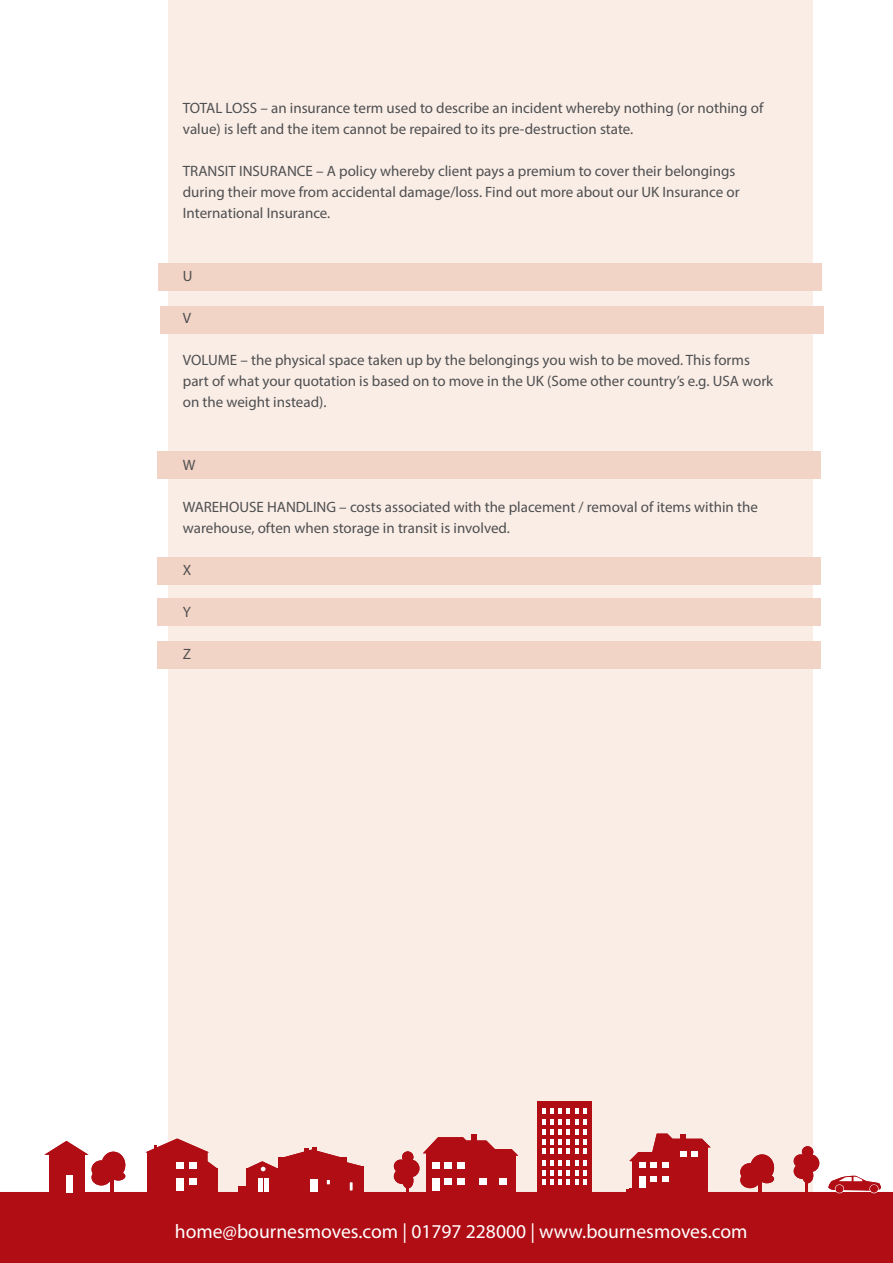
<style>
.page{position:relative;width:893px;height:1263px;background:#fff}
.page>*{position:absolute;margin:0;border:0;box-sizing:border-box;transform-origin:0 0}
.t1{font:19.65px "Myriad Pro";color:#fff}
.t2{font:18px "Myriad Pro";color:#fff}
.t3{font:15px/21px "Myriad Pro";color:#4e4f50}
</style>
<div class="page">
<div style="left:168px;top:0;width:644px;height:1263px;background:#faede6"></div>
<div style="left:159px;top:263px;width:663px;height:28px;background:#f2d4c6"></div>
<div style="left:160px;top:306px;width:663px;height:27px;background:#f2d4c6"></div>
<div style="left:157px;top:451px;width:664px;height:28px;background:#f2d4c6"></div>
<div style="left:157px;top:557px;width:664px;height:28px;background:#f2d4c6"></div>
<div style="left:157px;top:598px;width:664px;height:28px;background:#f2d4c6"></div>
<div style="left:157px;top:641px;width:664px;height:27px;background:#f2d4c6"></div>
<div style="left:0;top:1192px;width:893px;height:71px;background:#b00d15"></div>
<div style="left:740px;top:1163px;width:20px;height:18px;background:#b00d15;border-radius:50%"></div>
<div style="left:740px;top:1172px;width:20px;height:16px;background:#b00d15;border-radius:50%"></div>
<div style="left:750px;top:1154px;width:24px;height:27px;background:#b00d15;border-radius:50%"></div>
<div style="left:760px;top:1174px;width:14px;height:9px;background:#b00d15;border-radius:50%"></div>
<hr style="left:758px;top:1177px;width:4px;height:20px;background:#b00d15">
<div style="left:802px;top:1146px;width:11px;height:11px;background:#b00d15;border-radius:50%"></div>
<div style="left:794px;top:1154px;width:14px;height:14px;background:#b00d15;border-radius:50%"></div>
<div style="left:802px;top:1154px;width:17px;height:18px;background:#b00d15;border-radius:50%"></div>
<div style="left:794px;top:1163px;width:17px;height:16px;background:#b00d15;border-radius:50%"></div>
<div style="left:802px;top:1168px;width:11px;height:15px;background:#b00d15;border-radius:50%"></div>
<hr style="left:805px;top:1175px;width:3px;height:22px;background:#b00d15">
<svg style="left:828px;top:1175px;width:53px;height:17px"></svg>
<svg style="left:835px;top:1184px;width:9px;height:9px"></svg>
<svg style="left:869px;top:1184px;width:9px;height:9px"></svg>
<div style="left:835px;top:1185px;width:8px;height:8px;background:#b00d15;border-radius:50%"></div>
<div style="left:870px;top:1185px;width:8px;height:8px;background:#b00d15;border-radius:50%"></div>
<div style="left:50px;top:1154px;width:35px;height:43px;background:#b00d15"></div>
<div style="left:182px;top:1168px;width:35px;height:43px;background:#b00d15"></div>
<div style="left:239px;top:1186px;width:35px;height:43px;background:#b00d15"></div>
<div style="left:247px;top:1168px;width:35px;height:43px;background:#b00d15"></div>
<div style="left:278px;top:1157px;width:68px;height:44px;background:#b00d15"></div>
<div style="left:329px;top:1167px;width:35px;height:42px;background:#b00d15"></div>
<div style="left:426px;top:1153px;width:89px;height:43px;background:#b00d15"></div>
<div style="left:632px;top:1159px;width:35px;height:43px;background:#b00d15"></div>
<div style="left:659px;top:1146px;width:48px;height:47px;background:#b00d15"></div>
<svg style="left:44px;top:1141px;width:45px;height:14px"></svg>
<svg style="left:423px;top:1134px;width:95px;height:22px"></svg>
<svg style="left:145px;top:1138px;width:72px;height:63px"></svg>
<div style="left:537px;top:1101px;width:55px;height:96px;background:#b00d15"></div>
<div style="left:66px;top:1175px;width:7px;height:17px;background:#fff"></div>
<div style="left:639px;top:1177px;width:6px;height:11px;background:#fff"></div>
<svg style="left:626px;top:1188px;width:6px;height:5px"></svg>
<svg style="left:542px;top:1108px;width:44px;height:5px"></svg>
<svg style="left:542px;top:1119px;width:44px;height:35px"></svg>
<svg style="left:542px;top:1160px;width:44px;height:25px"></svg>
<svg style="left:651px;top:1177px;width:17px;height:5px"></svg>
<svg style="left:629px;top:1133px;width:82px;height:35px"></svg>
<div style="left:432px;top:1162px;width:7px;height:6px;background:#fff"></div>
<div style="left:445px;top:1162px;width:7px;height:6px;background:#fff"></div>
<div style="left:458px;top:1162px;width:7px;height:6px;background:#fff"></div>
<div style="left:432px;top:1178px;width:7px;height:13px;background:#fff"></div>
<div style="left:445px;top:1178px;width:7px;height:7px;background:#fff"></div>
<div style="left:458px;top:1178px;width:7px;height:7px;background:#fff"></div>
<div style="left:479px;top:1178px;width:7px;height:7px;background:#fff"></div>
<div style="left:500px;top:1178px;width:7px;height:7px;background:#fff"></div>
<div style="left:177px;top:1162px;width:7px;height:6px;background:#fff"></div>
<div style="left:190px;top:1162px;width:7px;height:6px;background:#fff"></div>
<div style="left:177px;top:1178px;width:7px;height:13px;background:#fff"></div>
<div style="left:190px;top:1178px;width:7px;height:6px;background:#fff"></div>
<div style="left:258px;top:1178px;width:5px;height:13px;background:#fff"></div>
<div style="left:264px;top:1178px;width:5px;height:13px;background:#fff"></div>
<div style="left:310px;top:1179px;width:7px;height:12px;background:#fff"></div>
<svg style="left:248px;top:1147px;width:116px;height:38px"></svg>
<div style="left:325px;top:1178px;width:7px;height:8px;border:2px solid #b00d15"></div>
<div style="left:348px;top:1181px;width:6px;height:11px;border:2px solid #b00d15"></div>
<div style="left:92px;top:1160px;width:19px;height:18px;background:#b00d15;border-radius:50%"></div>
<div style="left:92px;top:1169px;width:19px;height:16px;background:#b00d15;border-radius:50%"></div>
<div style="left:101px;top:1152px;width:24px;height:26px;background:#b00d15;border-radius:50%"></div>
<div style="left:111px;top:1172px;width:14px;height:8px;background:#b00d15;border-radius:50%"></div>
<hr style="left:110px;top:1174px;width:3px;height:20px;background:#b00d15">
<div style="left:402px;top:1151px;width:11px;height:12px;background:#b00d15;border-radius:50%"></div>
<div style="left:394px;top:1159px;width:14px;height:14px;background:#b00d15;border-radius:50%"></div>
<div style="left:402px;top:1159px;width:17px;height:18px;background:#b00d15;border-radius:50%"></div>
<div style="left:394px;top:1168px;width:17px;height:16px;background:#b00d15;border-radius:50%"></div>
<div style="left:402px;top:1173px;width:11px;height:15px;background:#b00d15;border-radius:50%"></div>
<hr style="left:406px;top:1181px;width:3px;height:21px;background:#b00d15">
<p class="t3" style="left:183px;top:98px;width:582px">TOTAL LOSS – an insurance term used to describe an incident whereby nothing (or nothing of value) is left and the item cannot be repaired to its pre-destruction state.</p>
<p class="t3" style="left:183px;top:161px;width:558px">TRANSIT INSURANCE – A policy whereby client pays a premium to cover their belongings during their move from accidental damage/loss. Find out more about our UK Insurance or<br>International Insurance.</p>
<p class="t3" style="left:183px;top:266px;width:11px">U</p>
<p class="t3" style="left:183px;top:308px;width:10px">V</p>
<p class="t3" style="left:183px;top:350px;width:592px">VOLUME – the physical space taken up by the belongings you wish to be moved. This forms part of what your quotation is based on to move in the UK (Some other country’s e.g. USA work on the weight instead).</p>
<p class="t3" style="left:183px;top:455px;width:14px">W</p>
<p class="t3" style="left:183px;top:497px;width:577px">WAREHOUSE HANDLING – costs associated with the placement / removal of items within the warehouse, often when storage in transit is involved.</p>
<p class="t3" style="left:183px;top:560px;width:10px">X</p>
<p class="t3" style="left:183px;top:602px;width:10px">Y</p>
<p class="t3" style="left:183px;top:644px;width:10px">Z</p>
<p class="t1" style="left:175px;top:1219px;width:574px">home@bournesmoves.com | 01797 228000 | www.bournesmoves.com</p>
<p class="t2" style="left:177px;top:1222px;width:521px">home@bournes .co.uk - 0845 070 2007 - www.bounesmoves .com</p>
</div>
